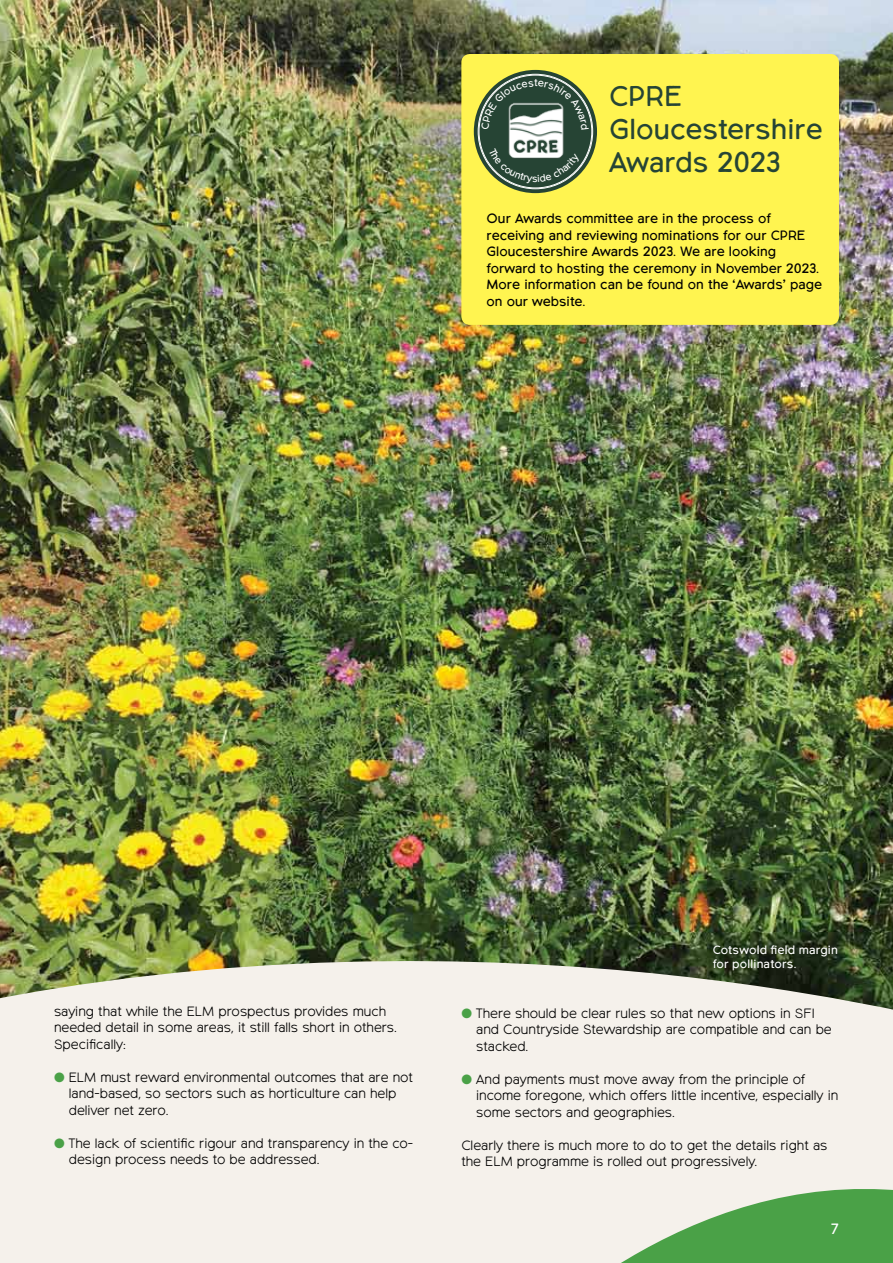
<style>
.page{position:relative;width:893px;height:1263px;background:#fff}
.page>*{position:absolute;margin:0;border:0;box-sizing:border-box;transform-origin:0 0}
.t1{font:28.5px/33px "Northwoods";color:#264435}
.t2{font:15px "Northwoods";color:#fff}
.t3{font:300 13.5px/16.5px "Northwoods";color:#000}
.t4{font:13.5px/16.5px "Northwoods";color:#000}
.t5{font:12px/14.4px "Northwoods";letter-spacing:.015em;color:#fff}
.t6{font:10.05px "Northwoods";color:#fff}
.s1{color:#4aa147}
</style>
<div class="page">
<img style="left:0;top:0;width:893px;height:904px">
<svg style="left:0;top:904px;width:893px;height:359px;background:#d0d1c1"></svg>
<svg style="left:509px;top:1166px;width:384px;height:97px;background:#b4d2ad"></svg>
<div style="left:461px;top:54px;width:378px;height:271px;background:#fff450;border-radius:9px"></div>
<svg style="left:474px;top:70px;width:123px;height:123px;background:#465f50"></svg>
<img style="left:503px;top:130px;width:65px;height:18px">
<svg style="left:481px;top:79px;width:108px;height:51px;background:#5e735b"></svg>
<svg style="left:489px;top:148px;width:92px;height:36px;background:#516854"></svg>
<p class="t6" style="left:532px;top:173px;width:7px">s</p>
<h1 class="t1" style="left:609px;top:81px;width:215px">CPRE<br>Gloucestershire<br>Awards 2023</h1>
<p class="t4" style="left:487px;top:211px;width:337px">Our Awards committee are in the process of receiving and reviewing nominations for our CPRE Gloucestershire Awards 2023. We are looking forward to hosting the ceremony in November 2023.<br>More information can be found on the ‘Awards’ page on our website.</p>
<p class="t3" style="left:54px;top:1003px;width:344px">saying that while the ELM prospectus provides much needed detail in some areas, it still falls short in others.<br>Specifically:</p>
<p class="t3" style="left:69px;top:1069px;width:345px;text-indent:-15px"><span class="s1">●</span> ELM must reward environmental outcomes that are not land-based, so sectors such as horticulture can help deliver net zero.</p>
<p class="t3" style="left:69px;top:1135px;width:346px;text-indent:-15px"><span class="s1">●</span> The lack of scientific rigour and transparency in the co&shy;design process needs to be addressed.</p>
<p class="t5" style="left:713px;top:942px;width:127px">Cotswold field margin for pollinators.</p>
<p class="t3" style="left:476px;top:1005px;width:357px;text-indent:-15px"><span class="s1">●</span> There should be clear rules so that new options in SFI and Countryside Stewardship are compatible and can be stacked.</p>
<p class="t3" style="left:476px;top:1071px;width:364px;text-indent:-15px"><span class="s1">●</span> And payments must move away from the principle of income foregone, which offers little incentive, especially in some sectors and geographies.</p>
<p class="t3" style="left:461px;top:1137px;width:368px">Clearly there is much more to do to get the details right as the ELM programme is rolled out progressively.</p>
<p class="t2" style="left:831px;top:1220px;width:9px">7</p>
</div>
